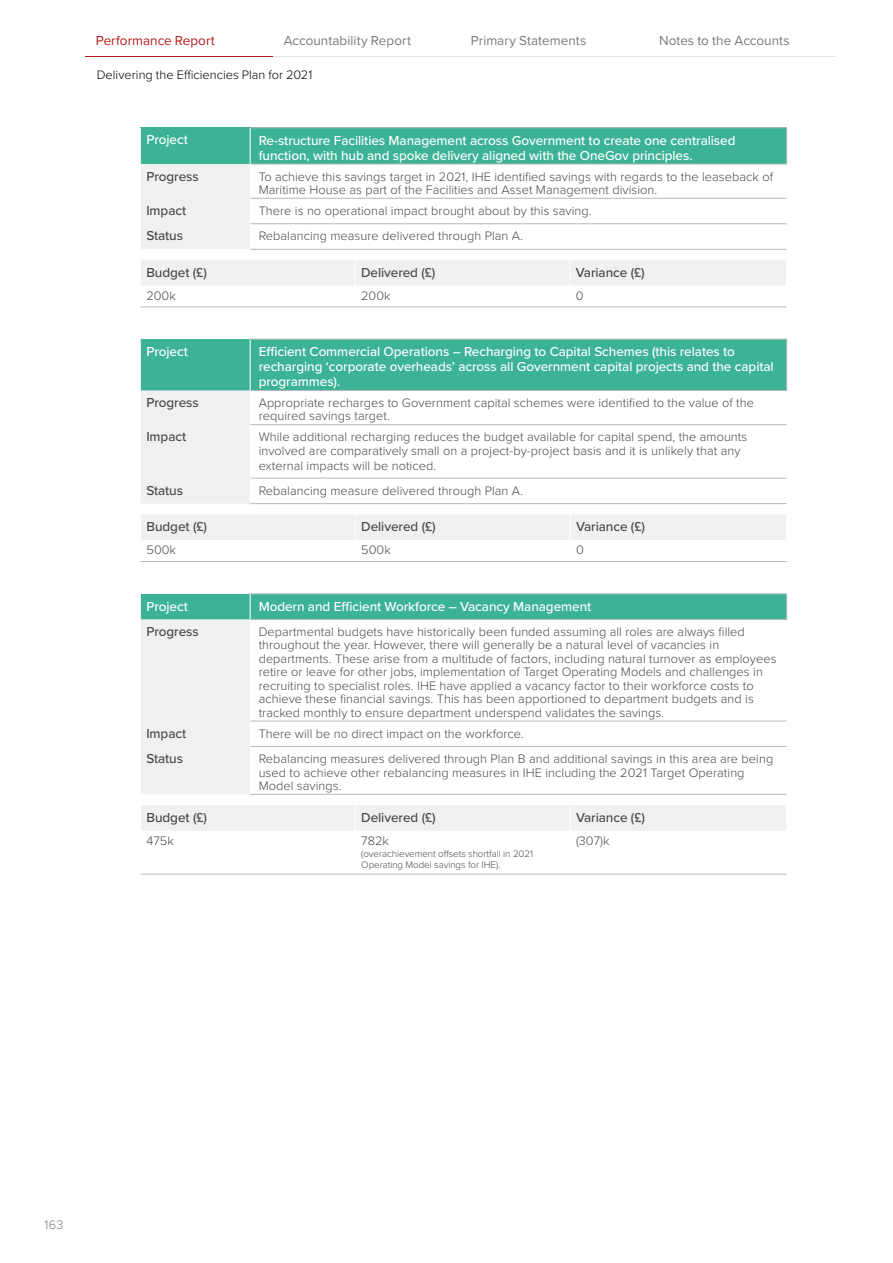
<style>
.page{position:relative;width:893px;height:1263px;background:#fff}
.page>*{position:absolute;margin:0;border:0;box-sizing:border-box;transform-origin:0 0}
.ii{font:500 13.5px/15px "Proxima Nova";letter-spacing:-.005em;color:#fff}
.ii-2{font:500 13.5px "Proxima Nova";letter-spacing:-.005em;color:#474949}
.t1{font:13.5px "Proxima Nova";color:#777a7b}
.t2{font:13.5px "Proxima Nova";color:#b21c1a}
.ii-3{font:300 12.75px/13.5px "Proxima Nova";letter-spacing:.005em;color:#474949}
.t3{font:300 12.75px "Proxima Nova";color:#000}
.t4{font:300 12.75px "Proxima Nova";color:#777a7b}
.ii-4{font:300 9.75px/11.7px "Proxima Nova";letter-spacing:-.005em;color:#474949}
</style>
<div class="page">
<hr style="left:648px;top:56px;width:188px;height:1px;background:#e3e3e3">
<hr style="left:273px;top:56px;width:187px;height:1px;background:#e3e3e3">
<hr style="left:85px;top:56px;width:188px;height:1px;background:#b21c1a">
<hr style="left:460px;top:56px;width:188px;height:1px;background:#e3e3e3">
<hr style="left:140px;top:307px;width:215px;height:1px;background:#b5b9bc">
<hr style="left:355px;top:307px;width:215px;height:1px;background:#b5b9bc">
<hr style="left:570px;top:307px;width:216px;height:1px;background:#b5b9bc">
<div style="left:141px;top:260px;width:645px;height:25px;background:#f0f0f0"></div>
<hr style="left:141px;top:561px;width:214px;height:1px;background:#b5b9bc">
<hr style="left:355px;top:561px;width:215px;height:1px;background:#b5b9bc">
<hr style="left:570px;top:561px;width:217px;height:1px;background:#b5b9bc">
<div style="left:141px;top:515px;width:645px;height:25px;background:#f0f0f0"></div>
<hr style="left:141px;top:874px;width:214px;height:1px;background:#b5b9bc">
<hr style="left:355px;top:874px;width:215px;height:1px;background:#b5b9bc">
<hr style="left:570px;top:874px;width:217px;height:1px;background:#b5b9bc">
<div style="left:141px;top:805px;width:645px;height:25px;background:#f0f0f0"></div>
<div style="left:140px;top:128px;width:110px;height:36px;background:#3db396"></div>
<div style="left:250px;top:128px;width:537px;height:36px;background:#3db396"></div>
<hr style="left:250px;top:128px;width:1px;height:36px;background:#fff">
<hr style="left:140px;top:128px;width:1px;height:36px;background:#fff">
<hr style="left:250px;top:127px;width:537px;height:1px;background:#b5b9bc">
<hr style="left:250px;top:164px;width:537px;height:1px;background:#b5b9bc">
<hr style="left:250px;top:198px;width:537px;height:1px;background:#b5b9bc">
<hr style="left:250px;top:224px;width:537px;height:1px;background:#b5b9bc">
<hr style="left:250px;top:249px;width:537px;height:1px;background:#b5b9bc">
<hr style="left:786px;top:128px;width:1px;height:36px;background:#b5b9bc">
<div style="left:141px;top:164px;width:110px;height:85px;background:#f0f0f0"></div>
<div style="left:140px;top:339px;width:110px;height:51px;background:#3db396"></div>
<div style="left:250px;top:339px;width:537px;height:51px;background:#3db396"></div>
<hr style="left:250px;top:339px;width:1px;height:51px;background:#fff">
<hr style="left:140px;top:339px;width:1px;height:51px;background:#fff">
<hr style="left:250px;top:339px;width:537px;height:1px;background:#b5b9bc">
<hr style="left:250px;top:390px;width:537px;height:1px;background:#b5b9bc">
<hr style="left:250px;top:424px;width:537px;height:1px;background:#b5b9bc">
<hr style="left:250px;top:478px;width:537px;height:1px;background:#b5b9bc">
<hr style="left:250px;top:503px;width:537px;height:1px;background:#b5b9bc">
<hr style="left:786px;top:339px;width:1px;height:51px;background:#b5b9bc">
<div style="left:140px;top:390px;width:111px;height:114px;background:#f0f0f0"></div>
<div style="left:250px;top:594px;width:537px;height:25px;background:#3db396"></div>
<hr style="left:250px;top:594px;width:537px;height:1px;background:#b5b9bc">
<hr style="left:250px;top:619px;width:537px;height:1px;background:#b5b9bc">
<hr style="left:250px;top:721px;width:537px;height:1px;background:#b5b9bc">
<hr style="left:250px;top:746px;width:537px;height:1px;background:#b5b9bc">
<hr style="left:250px;top:794px;width:537px;height:1px;background:#b5b9bc">
<svg style="left:786px;top:594px;width:1px;height:25px"></svg>
<svg style="left:140px;top:594px;width:111px;height:200px"></svg>
<hr style="left:250px;top:746px;width:1px;height:48px;background:#fff">
<p class="t2" style="left:96px;top:30px;width:120px">Performance Report</p>
<p class="t1" style="left:284px;top:30px;width:129px">Accountability Report</p>
<p class="t1" style="left:471px;top:30px;width:117px">Primary Statements</p>
<p class="t1" style="left:659px;top:30px;width:132px">Notes to the Accounts</p>
<p class="t3" style="left:97px;top:66px;width:217px">Delivering the Efficiencies Plan for 2021</p>
<p class="ii" style="left:146px;top:132px;width:43px">Project</p>
<p class="ii" style="left:259px;top:132px;width:478px">Re-structure Facilities Management across Government to create one centralised function, with hub and spoke delivery aligned with the OneGov principles.</p>
<p class="ii-2" style="left:146px;top:166px;width:54px">Progress</p>
<p class="ii-3" style="left:259px;top:169px;width:516px">To achieve this savings target in 2021, IHE identified savings with regards to the leaseback of<br>Maritime House as part of the Facilities and Asset Management division.</p>
<p class="ii-2" style="left:146px;top:200px;width:41px">Impact</p>
<p class="ii-3" style="left:259px;top:203px;width:334px">There is no operational impact brought about by this saving.</p>
<p class="ii-2" style="left:146px;top:226px;width:38px">Status</p>
<p class="ii-3" style="left:259px;top:229px;width:266px">Rebalancing measure delivered through Plan A.</p>
<p class="ii-2" style="left:146px;top:262px;width:62px">Budget (£)</p>
<p class="ii-2" style="left:361px;top:262px;width:76px">Delivered (£)</p>
<p class="ii-2" style="left:576px;top:262px;width:70px">Variance (£)</p>
<p class="ii-3" style="left:146px;top:288px;width:31px">200k</p>
<p class="ii-3" style="left:361px;top:288px;width:31px">200k</p>
<p class="ii-3" style="left:576px;top:288px;width:9px">0</p>
<p class="ii" style="left:146px;top:343px;width:43px">Project</p>
<p class="ii" style="left:259px;top:344px;width:517px">Efficient Commercial Operations – Recharging to Capital Schemes (this relates to recharging ‘corporate overheads’ across all Government capital projects and the capital programmes).</p>
<p class="ii-2" style="left:146px;top:393px;width:54px">Progress</p>
<p class="ii-3" style="left:259px;top:395px;width:497px">Appropriate recharges to Government capital schemes were identified to the value of the required savings target.</p>
<p class="ii-2" style="left:146px;top:427px;width:41px">Impact</p>
<p class="ii-3" style="left:259px;top:429px;width:490px;line-height:14.2px">While additional recharging reduces the budget available for capital spend, the amounts involved are comparatively small on a project-by-project basis and it is unlikely that any external impacts will be noticed.</p>
<p class="ii-2" style="left:146px;top:480px;width:38px">Status</p>
<p class="ii-3" style="left:259px;top:483px;width:266px">Rebalancing measure delivered through Plan A.</p>
<p class="ii-2" style="left:147px;top:517px;width:62px">Budget (£)</p>
<p class="ii-2" style="left:361px;top:517px;width:76px">Delivered (£)</p>
<p class="ii-2" style="left:576px;top:517px;width:70px">Variance (£)</p>
<p class="ii-3" style="left:147px;top:543px;width:31px">500k</p>
<p class="ii-3" style="left:361px;top:543px;width:31px">500k</p>
<p class="ii-3" style="left:576px;top:543px;width:9px">0</p>
<p class="ii" style="left:146px;top:598px;width:43px">Project</p>
<p class="ii" style="left:259px;top:598px;width:334px">Modern and Efficient Workforce – Vacancy Management</p>
<p class="ii-2" style="left:146px;top:621px;width:54px">Progress</p>
<p class="ii-3" style="left:259px;top:624px;width:519px">Departmental budgets have historically been funded assuming all roles are always filled throughout the year. However, there will generally be a natural level of vacancies in departments. These arise from a multitude of factors, including natural turnover as employees retire or leave for other jobs, implementation of Target Operating Models and challenges in recruiting to specialist roles. IHE have applied a vacancy factor to their workforce costs to achieve these financial savings. This has been apportioned to department budgets and is tracked monthly to ensure department underspend validates the savings.</p>
<p class="ii-2" style="left:146px;top:723px;width:41px">Impact</p>
<p class="ii-3" style="left:259px;top:726px;width:267px">There will be no direct impact on the workforce.</p>
<p class="ii-2" style="left:146px;top:749px;width:38px">Status</p>
<p class="ii-3" style="left:259px;top:751px;width:516px">Rebalancing measures delivered through Plan B and additional savings in this area are being used to achieve other rebalancing measures in IHE including the 2021 Target Operating<br>Model savings.</p>
<p class="ii-2" style="left:147px;top:807px;width:62px">Budget (£)</p>
<p class="ii-2" style="left:361px;top:807px;width:76px">Delivered (£)</p>
<p class="ii-2" style="left:576px;top:807px;width:70px">Variance (£)</p>
<p class="ii-3" style="left:147px;top:833px;width:29px">475k</p>
<p class="ii-3" style="left:361px;top:833px;width:29px">782k</p>
<p class="ii-4" style="left:361px;top:847px;width:173px">(overachievement offsets shortfall in 2021<br>Operating Model savings for IHE).</p>
<p class="ii-3" style="left:576px;top:833px;width:35px">(307)k</p>
<p class="t4" style="left:45px;top:1216px;width:20px">163</p>
</div>
